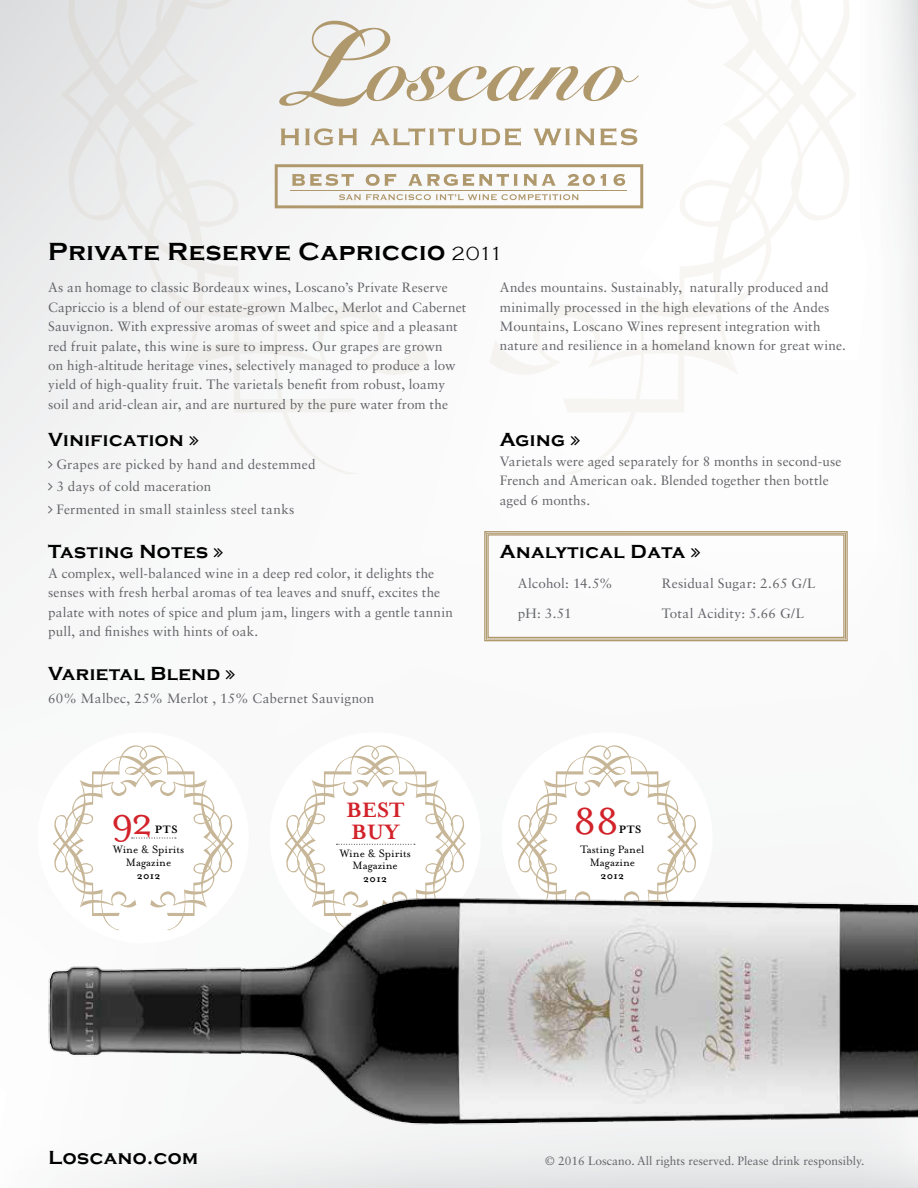
<style>
.page{position:relative;width:918px;height:1188px;background:#fff}
.page>*{position:absolute;margin:0;border:0;box-sizing:border-box;transform-origin:0 0}
.t1{font:43.05px "Mrs Eaves Roman";color:#d2232a}
.t2{font:700 25.5px "Copperplate Gothic";letter-spacing:.025em;color:#000}
.t3{font:700 24px/21.6px "Mrs Eaves";color:#d2232a}
.t4{font:700 19.5px "Copperplate Gothic";letter-spacing:.025em;color:#000}
.t5{font:13.5px/19.5px "Sabon LT Std";letter-spacing:.01em;color:#646569}
.t6{font:12.3px/12.3px "Mrs Eaves Roman";color:#000;text-align:center}
.t7{font:700 12.3px "Mrs Eaves";letter-spacing:.05em;color:#000}
.t8{font:12px "Sabon LT Std";color:#646569}
.t9{font:700 10.95px "Mrs Eaves";letter-spacing:.025em;color:#000}
.s1{font-weight:300;font-size:19.5px}
</style>
<div class="page">
<svg style="left:516px;top:745px;width:182px;height:53px"></svg>
<svg style="left:52px;top:745px;width:182px;height:53px"></svg>
<svg style="left:284px;top:745px;width:182px;height:53px"></svg>
<img style="left:0;top:798px;width:918px;height:390px">
<svg style="left:48px;top:460px;width:5px;height:8px"></svg>
<svg style="left:48px;top:483px;width:5px;height:8px"></svg>
<svg style="left:48px;top:505px;width:5px;height:8px"></svg>
<svg style="left:60px;top:0;width:797px;height:474px"></svg>
<svg style="left:484px;top:530px;width:364px;height:112px"></svg>
<h2 class="t2" style="left:48px;top:237px;width:456px">Private Reserve Capriccio <span class="s1">2011</span></h2>
<p class="t5" style="left:48px;top:277px;width:420px">As an homage to classic Bordeaux wines, Loscano’s Private Reserve Capriccio is a blend of our estate-grown Malbec, Merlot and Cabernet Sauvignon. With expressive aromas of sweet and spice and a pleasant red fruit palate, this wine is sure to impress. Our grapes are grown<br>on high-altitude heritage vines, selectively managed to produce a low yield of high-quality fruit. The varietals benefit from robust, loamy soil and arid-clean air, and are nurtured by the pure water from the</p>
<h3 class="t4" style="left:48px;top:429px;width:137px">Vinification</h3>
<p class="t5" style="left:56px;top:453px;width:261px;line-height:22.5px">Grapes are picked by hand and destemmed<br>3 days of cold maceration<br>Fermented in small stainless steel tanks</p>
<h3 class="t4" style="left:48px;top:541px;width:161px">Tasting Notes</h3>
<p class="t5" style="left:48px;top:563px;width:406px">A complex, well-balanced wine in a deep red color, it delights the senses with fresh herbal aromas of tea leaves and snuff, excites the palate with notes of spice and plum jam, lingers with a gentle tannin pull, and finishes with hints of oak.</p>
<h3 class="t4" style="left:48px;top:663px;width:173px">Varietal Blend</h3>
<p class="t5" style="left:48px;top:688px;width:328px">60% Malbec, 25% Merlot , 15% Cabernet Sauvignon</p>
<p class="t5" style="left:500px;top:277px;width:348px">Andes mountains. Sustainably, naturally produced and minimally processed in the high elevations of the Andes Mountains, Loscano Wines represent integration with nature and resilience in a homeland known for great wine.</p>
<h3 class="t4" style="left:500px;top:429px;width:67px">Aging</h3>
<p class="t5" style="left:500px;top:451px;width:343px">Varietals were aged separately for 8 months in second-use<br>French and American oak. Blended together then bottle aged 6 months.</p>
<h3 class="t4" style="left:500px;top:541px;width:187px">Analytical Data</h3>
<p class="t5" style="left:518px;top:573px;width:97px">Alcohol: 14.5%</p>
<p class="t5" style="left:662px;top:573px;width:155px">Residual Sugar: 2.65 G/L</p>
<p class="t5" style="left:518px;top:603px;width:55px">pH: 3.51</p>
<p class="t5" style="left:662px;top:603px;width:144px">Total Acidity: 5.66 G/L</p>
<h1 class="t1" style="left:111px;top:797px;width:44px">92</h1>
<p class="t7" style="left:155px;top:822px;width:24px">PTS</p>
<p class="t6" style="left:113px;top:844px;width:72px">Wine &amp; Spirits<br>Magazine</p>
<p class="t9" style="left:137px;top:869px;width:25px">2012</p>
<h3 class="t3" style="left:346px;top:799px;width:60px">BEST<br>BUY</h3>
<p class="t6" style="left:340px;top:847px;width:72px">Wine &amp; Spirits<br>Magazine</p>
<p class="t9" style="left:363px;top:872px;width:25px">2012</p>
<h1 class="t1" style="left:573px;top:797px;width:47px">88</h1>
<p class="t7" style="left:619px;top:822px;width:24px">PTS</p>
<p class="t6" style="left:580px;top:844px;width:66px">Tasting Panel<br>Magazine</p>
<p class="t9" style="left:601px;top:869px;width:25px">2012</p>
<h3 class="t4" style="left:49px;top:1147px;width:151px">Loscano.com</h3>
<p class="t8" style="left:545px;top:1154px;width:321px">© 2016 Loscano. All rights reserved. Please drink responsibly.</p>
</div>
